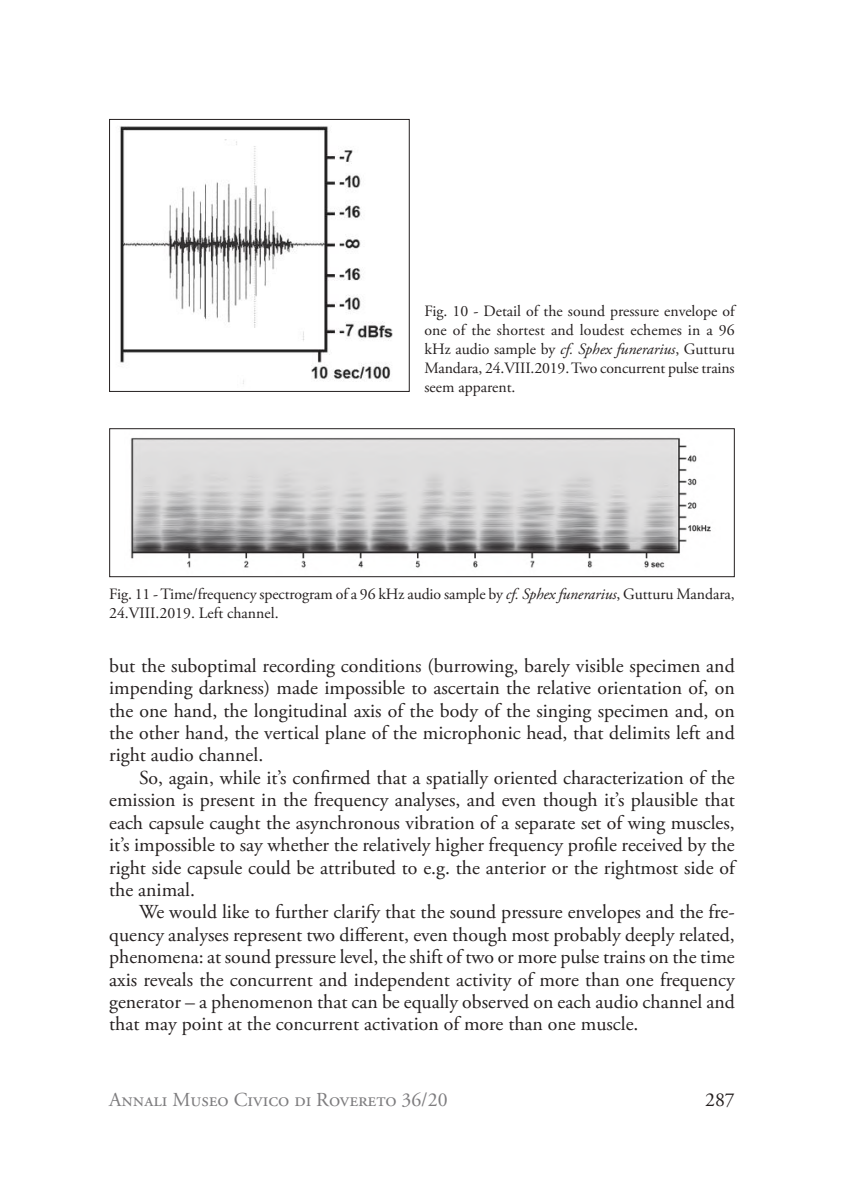
<style>
.page{position:relative;width:844px;height:1191px;background:#fff}
.page>*{position:absolute;margin:0;border:0;box-sizing:border-box;transform-origin:0 0}
.t1{font:19.78px/22.4px "Adobe Garamond Pro";letter-spacing:-.005em;color:#241f1f;text-align:justify}
.t2{font:19.78px "Adobe Garamond Pro";color:#7d7c7e}
.t3{font:15.75px/18.9px "Adobe Garamond Pro";letter-spacing:-.01em;color:#241f1f;text-align:justify}
.s1{font-style:italic}
</style>
<div class="page">
<img style="left:120px;top:126px;width:273px;height:258px">
<div style="left:109px;top:119px;width:300px;height:273px;border:1px solid #241f1f"></div>
<img style="left:130px;top:437px;width:581px;height:131px">
<div style="left:109px;top:428px;width:625px;height:149px;border:1px solid #241f1f"></div>
<p class="t3" style="left:424px;top:303px;width:313px">Fig. 10 - Detail of the sound pressure envelope of one of the shortest and loudest echemes in a 96 kHz audio sample by <span class="s1">cf. Sphex funerarius</span>, Gutturu Mandara, 24.VIII.2019. Two concurrent pulse trains seem apparent.</p>
<p class="t3" style="left:109px;top:586px;width:627px">Fig. 11 - Time/frequency spectrogram of a 96 kHz audio sample by <span class="s1">cf. Sphex funerarius</span>, Gutturu Mandara,<br>24.VIII.2019. Left channel.</p>
<p class="t1" style="left:109px;top:656px;width:627px">but the suboptimal recording conditions (burrowing, barely visible specimen and impending darkness) made impossible to ascertain the relative orientation of, on the one hand, the longitudinal axis of the body of the singing specimen and, on the other hand, the vertical plane of the microphonic head, that delimits left and right audio channel.</p>
<p class="t1" style="left:109px;top:768px;width:629px;text-indent:30px">So, again, while it’s confirmed that a spatially oriented characterization of the emission is present in the frequency analyses, and even though it’s plausible that each capsule caught the asynchronous vibration of a separate set of wing muscles, it’s impossible to say whether the relatively higher frequency profile received by the right side capsule could be attributed to e.g. the anterior or the rightmost side of the animal.</p>
<p class="t1" style="left:109px;top:902px;width:627px;text-indent:30px">We would like to further clarify that the sound pressure envelopes and the fre&shy;quency analyses represent two different, even though most probably deeply related, phenomena: at sound pressure level, the shift of two or more pulse trains on the time axis reveals the concurrent and independent activity of more than one frequency generator – a phenomenon that can be equally observed on each audio channel and that may point at the concurrent activation of more than one muscle.</p>
<p class="t2" style="left:109px;top:1092px;width:340px">Annali Museo Civico di Rovereto 36/20</p>
<p class="t1" style="left:705px;top:1090px;width:31px">287</p>
</div>
